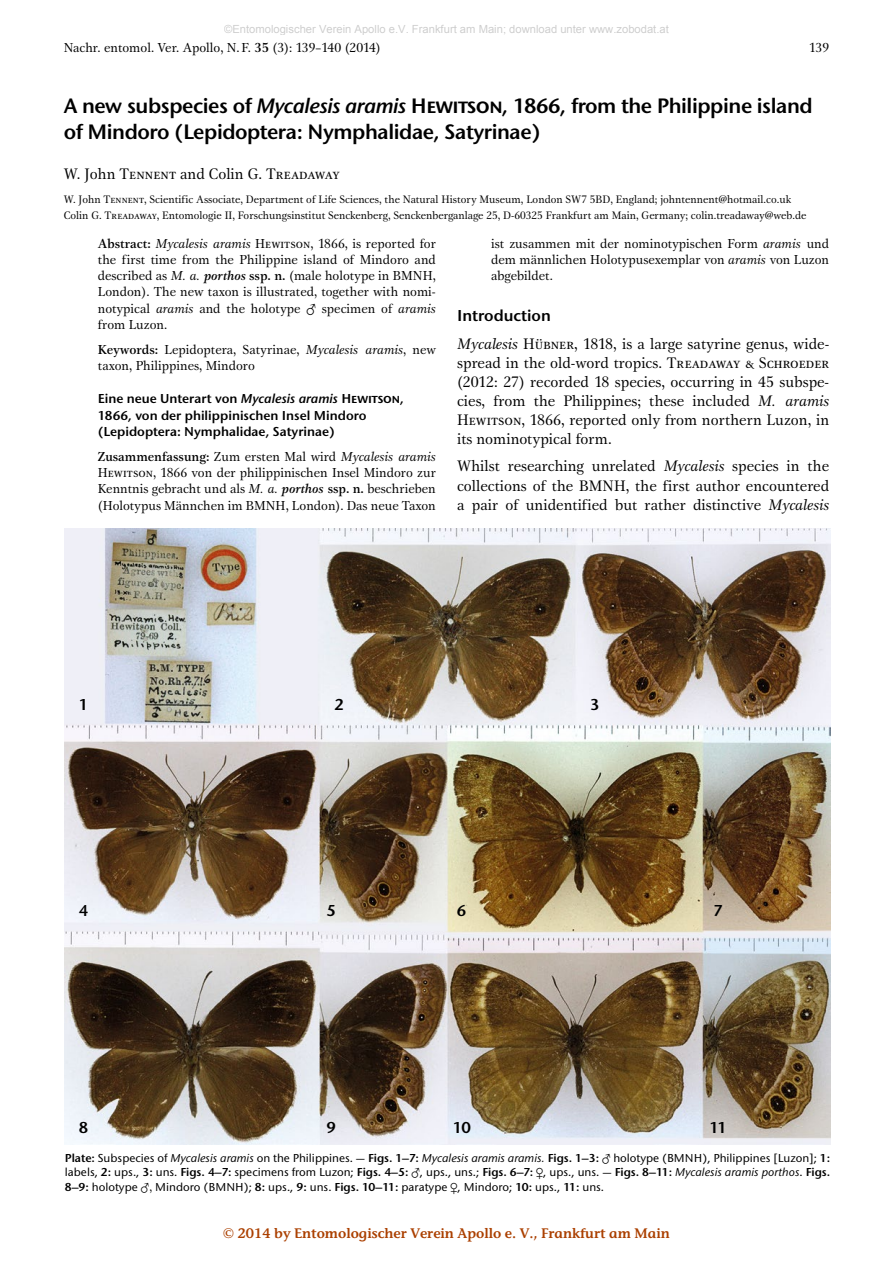
<style>
.page{position:relative;width:893px;height:1263px;background:#fff}
.page>*{position:absolute;margin:0;border:0;box-sizing:border-box;transform-origin:0 0}
.t1{font:600 21.75px/26.1px "A Stone Sans";letter-spacing:-.02em;color:#000}
.t2{font:600 16.5px "A Stone Sans";color:#000}
.t3{font:15.75px/19px "A Gamma";color:#000;text-align:justify}
.t4{font:600 14.4px "A Stone Informal";color:#ab4000}
.t5{font:13.5px/16.4px "A Gamma";color:#000;text-align:justify}
.t6{font:600 13.5px/16.4px "A Stone Sans";color:#000}
.t7{font:500 12px/14.4px "A Stone Sans";color:#000;text-align:justify}
.t8{font:11.25px/16px "A Gamma";color:#000}
.t9{font:11.25px "Arial";color:rgb(0 0 0/.2)}
.s1{font-weight:500}
.s2{font-style:italic}
.s3{font-weight:500;font-style:italic}
.s4{font-weight:600}
.s5{font-family:"A Gamma SC";font-weight:400}
</style>
<div class="page">
<img style="left:65px;top:528px;width:765px;height:617px">
<p class="t9" style="left:224px;top:21px;width:446px">©Entomologischer Verein Apollo e.V. Frankfurt am Main; download unter www.zobodat.at</p>
<p class="t5" style="left:64px;top:39px;width:319px">Nachr. entomol. Ver. Apollo, N.F. <span class="s1">35</span> (3): 139–140 (2014)</p>
<p class="t5" style="left:809px;top:39px;width:21px">139</p>
<h1 class="t1" style="left:64px;top:93px;width:751px">A new subspecies of <span class="s2">Mycalesis aramis</span> Hewitson, 1866, from the Philippine island of Mindoro (Lepidoptera: Nymphalidae, Satyrinae)</h1>
<p class="t3" style="left:64px;top:165px;width:278px">W. John Tennent and Colin G. Treadaway</p>
<p class="t8" style="left:64px;top:191px;width:744px">W. John Tennent, Scientific Associate, Department of Life Sciences, the Natural History Museum, London SW7 5BD, England; johntennent@hotmail.co.uk<br>Colin G. Treadaway, Entomologie II, Forschungsinstitut Senckenberg, Senckenberganlage 25, D-60325 Frankfurt am Main, Germany; colin.treadaway@web.de</p>
<p class="t5" style="left:98px;top:235px;width:340px"><span class="s1">Abstract:</span> <span class="s2">Mycalesis aramis</span> Hewitson, 1866, is reported for the first time from the Philippine island of Mindoro and described as <span class="s2">M. a.</span> <span class="s3">porthos</span> <span class="s1">ssp. n.</span> (male holotype in BMNH, London). The new taxon is illustrated, together with nomi&shy;notypical <span class="s2">aramis</span> and the holotype ♂ specimen of <span class="s2">aramis </span>from Luzon.</p>
<p class="t5" style="left:98px;top:341px;width:339px"><span class="s1">Keywords:</span> Lepidoptera, Satyrinae, <span class="s2">Mycalesis aramis</span>, new taxon, Philippines, Mindoro</p>
<p class="t6" style="left:98px;top:391px;width:308px">Eine neue Unterart von <span class="s2">Mycalesis aramis</span> Hewitson,<br>1866, von der philippinischen Insel Mindoro (Lepidoptera: Nymphalidae, Satyrinae)</p>
<p class="t5" style="left:98px;top:448px;width:340px"><span class="s1">Zusammenfassung:</span> Zum ersten Mal wird <span class="s2">Mycalesis aramis </span>Hewitson, 1866 von der philippinischen Insel Mindoro zur Kenntnis gebracht und als <span class="s2">M. a.</span> <span class="s3">porthos</span> <span class="s1">ssp. n.</span> beschrieben (Holotypus Männchen im BMNH, London). Das neue Taxon</p>
<p class="t5" style="left:491px;top:235px;width:340px">ist zusammen mit der nominotypischen Form <span class="s2">aramis</span> und dem männlichen Holotypusexemplar von <span class="s2">aramis</span> von Luzon abgebildet.</p>
<p class="t2" style="left:457px;top:306px;width:95px">Introduction</p>
<p class="t3" style="left:457px;top:334px;width:374px"><span class="s2">Mycalesis</span> Hübner, 1818, is a large satyrine genus, wide&shy;spread in the old-word tropics. Treadaway &amp; Schroeder (2012: 27) recorded 18 species, occurring in 45 subspe&shy;cies, from the Philippines; these included <span class="s2">M. aramis </span>Hewitson, 1866, reported only from northern Luzon, in its nominotypical form.</p>
<p class="t3" style="left:457px;top:457px;width:374px">Whilst researching unrelated <span class="s2">Mycalesis</span> species in the collections of the BMNH, the first author encountered a pair of unidentified but rather distinctive <span class="s2">Mycalesis</span></p>
<p class="t2" style="left:79px;top:694px;width:11px">1</p>
<p class="t2" style="left:334px;top:694px;width:11px">2</p>
<p class="t2" style="left:590px;top:694px;width:11px">3</p>
<p class="t2" style="left:79px;top:901px;width:11px">4</p>
<p class="t2" style="left:326px;top:901px;width:11px">5</p>
<p class="t2" style="left:457px;top:901px;width:11px">6</p>
<p class="t2" style="left:713px;top:901px;width:11px">7</p>
<p class="t2" style="left:79px;top:1118px;width:11px">8</p>
<p class="t2" style="left:326px;top:1118px;width:11px">9</p>
<p class="t2" style="left:453px;top:1118px;width:20px">10</p>
<p class="t2" style="left:709px;top:1118px;width:19px">11</p>
<p class="t7" style="left:65px;top:1151px;width:767px"><span class="s4">Plate:</span> Subspecies of <span class="s2">Mycalesis aramis</span> on the Philippines. — <span class="s4">Figs. 1–7:</span> <span class="s2">Mycalesis aramis aramis.</span> <span class="s4">Figs. 1–3:</span> ♂ holotype (BMNH), Philippines [Luzon]; <span class="s4">1: </span>labels, <span class="s4">2:</span> ups., <span class="s4">3:</span> uns. <span class="s4">Figs. 4–7:</span> specimens from Luzon; <span class="s4">Figs. 4–5:</span> <span class="s5">♂</span>, ups., uns.; <span class="s4">Figs. 6–7:</span> ♀, ups., uns. — <span class="s4">Figs. 8–11:</span> <span class="s2">Mycalesis aramis porthos</span>. <span class="s4">Figs.<br>8–9:</span> holotype <span class="s5">♂,</span> Mindoro (BMNH); <span class="s4">8:</span> ups., <span class="s4">9:</span> uns. <span class="s4">Figs. 10–11:</span> paratype ♀, Mindoro; <span class="s4">10:</span> ups., <span class="s4">11:</span> uns.</p>
<p class="t4" style="left:223px;top:1225px;width:448px">© 2014 by Entomologischer Verein Apollo e. V., Frankfurt am Main</p>
</div>
